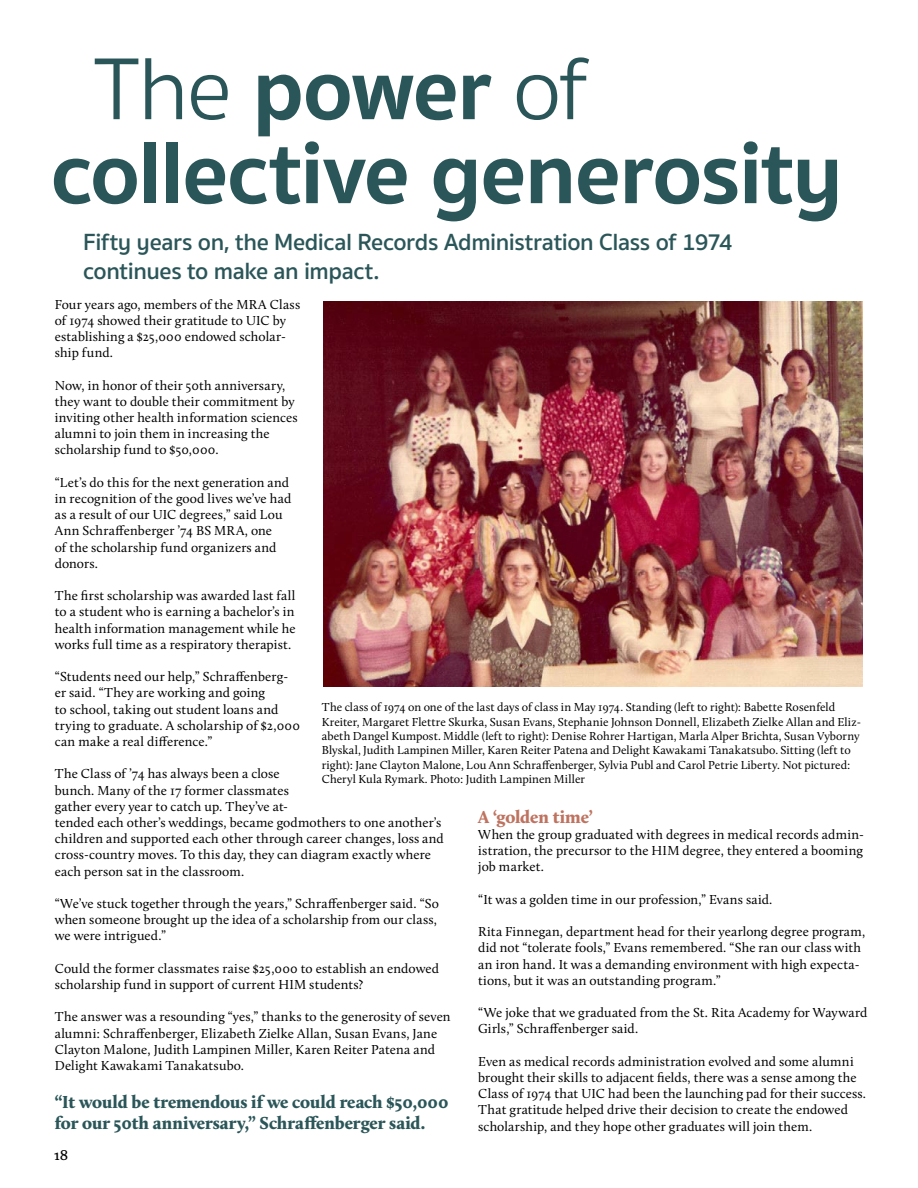
<style>
.page{position:relative;width:918px;height:1188px;background:#fff}
.page>*{position:absolute;margin:0;border:0;box-sizing:border-box;transform-origin:0 0}
.t1{font:700 90px "Sukhumvit Set";letter-spacing:-.015em;color:#2b5659}
.t2{font:300 90px "Sukhumvit Set";color:#2b5659}
.t3{font:600 24px/28.8px "Sukhumvit Set";letter-spacing:-.02em;color:#2b5659}
.t4{font:900 18px/21.6px "Calluna";letter-spacing:-.005em;color:#2b5659}
.t5{font:900 18px "Calluna";letter-spacing:-.015em;color:#be7360}
.t6{font:15px "Kopius";color:#000}
.t7{font:13.5px/16.2px "Calluna";letter-spacing:.01em;color:#000}
.t8{font:12px/14.4px "Calluna";letter-spacing:.005em;color:#000}
.s1{font-weight:700}
</style>
<div class="page">
<img style="left:324px;top:301px;width:538px;height:386px">
<p class="t2" style="left:93px;top:27px;width:497px">The <span class="s1">power</span> of</p>
<p class="t1" style="left:51px;top:104px;width:794px">collective generosity</p>
<p class="t3" style="left:83px;top:228px;width:651px">Fifty years on, the Medical Records Administration Class of 1974 continues to make an impact.</p>
<p class="t7" style="left:55px;top:296px;width:247px">Four years ago, members of the MRA Class of 1974 showed their gratitude to UIC by establishing a $25,000 endowed scholar&shy;ship fund.</p>
<p class="t7" style="left:55px;top:377px;width:245px">Now, in honor of their 50th anniversary, they want to double their commitment by inviting other health information sciences alumni to join them in increasing the scholarship fund to $50,000.</p>
<p class="t7" style="left:55px;top:474px;width:238px">“Let’s do this for the next generation and in recognition of the good lives we’ve had as a result of our UIC degrees,” said Lou Ann Schraffenberger ’74 BS MRA, one<br>of the scholarship fund organizers and donors.</p>
<p class="t7" style="left:55px;top:587px;width:242px;text-align:justify">The first scholarship was awarded last fall to a student who is earning a bachelor’s in health information management while he works full time as a respiratory therapist.</p>
<p class="t7" style="left:55px;top:668px;width:247px">“Students need our help,” Schraffenberg&shy;er said. “They are working and going<br>to school, taking out student loans and trying to graduate. A scholarship of $2,000 can make a real difference.”</p>
<p class="t7" style="left:55px;top:766px;width:391px">The Class of ’74 has always been a close<br>bunch. Many of the 17 former classmates<br>gather every year to catch up. They’ve at-<br>tended each other’s weddings, became godmothers to one another’s children and supported each other through career changes, loss and cross-country moves. To this day, they can diagram exactly where each person sat in the classroom.</p>
<p class="t7" style="left:55px;top:895px;width:386px">“We’ve stuck together through the years,” Schraffenberger said. “So when someone brought up the idea of a scholarship from our class, we were intrigued.”</p>
<p class="t7" style="left:55px;top:960px;width:386px">Could the former classmates raise $25,000 to establish an endowed scholarship fund in support of current HIM students?</p>
<p class="t7" style="left:55px;top:1009px;width:397px">The answer was a resounding “yes,” thanks to the generosity of seven alumni: Schraffenberger, Elizabeth Zielke Allan, Susan Evans, Jane Clayton Malone, Judith Lampinen Miller, Karen Reiter Patena and Delight Kawakami Tanakatsubo.</p>
<p class="t4" style="left:55px;top:1091px;width:395px">“It would be tremendous if we could reach $50,000 for our 50th anniversary,” Schraffenberger said.</p>
<p class="t8" style="left:322px;top:700px;width:541px">The class of 1974 on one of the last days of class in May 1974. Standing (left to right): Babette Rosenfeld Kreiter, Margaret Flettre Skurka, Susan Evans, Stephanie Johnson Donnell, Elizabeth Zielke Allan and Eliz&shy;abeth Dangel Kumpost. Middle (left to right): Denise Rohrer Hartigan, Marla Alper Brichta, Susan Vyborny Blyskal, Judith Lampinen Miller, Karen Reiter Patena and Delight Kawakami Tanakatsubo. Sitting (left to right): Jane Clayton Malone, Lou Ann Schraffenberger, Sylvia Publ and Carol Petrie Liberty. Not pictured:<br>Cheryl Kula Rymark. Photo: Judith Lampinen Miller</p>
<p class="t5" style="left:478px;top:805px;width:116px">A ‘golden time’</p>
<p class="t7" style="left:478px;top:826px;width:387px;text-align:justify">When the group graduated with degrees in medical records admin&shy;istration, the precursor to the HIM degree, they entered a booming job market.</p>
<p class="t7" style="left:478px;top:891px;width:296px">“It was a golden time in our profession,” Evans said.</p>
<p class="t7" style="left:478px;top:923px;width:389px">Rita Finnegan, department head for their yearlong degree program, did not “tolerate fools,” Evans remembered. “She ran our class with an iron hand. It was a demanding environment with high expecta&shy;tions, but it was an outstanding program.”</p>
<p class="t7" style="left:478px;top:1004px;width:391px">“We joke that we graduated from the St. Rita Academy for Wayward<br>Girls,” Schraffenberger said.</p>
<p class="t7" style="left:478px;top:1053px;width:389px">Even as medical records administration evolved and some alumni brought their skills to adjacent fields, there was a sense among the Class of 1974 that UIC had been the launching pad for their success.<br>That gratitude helped drive their decision to create the endowed scholarship, and they hope other graduates will join them.</p>
<p class="t6" style="left:54px;top:1146px;width:16px">18</p>
</div>
